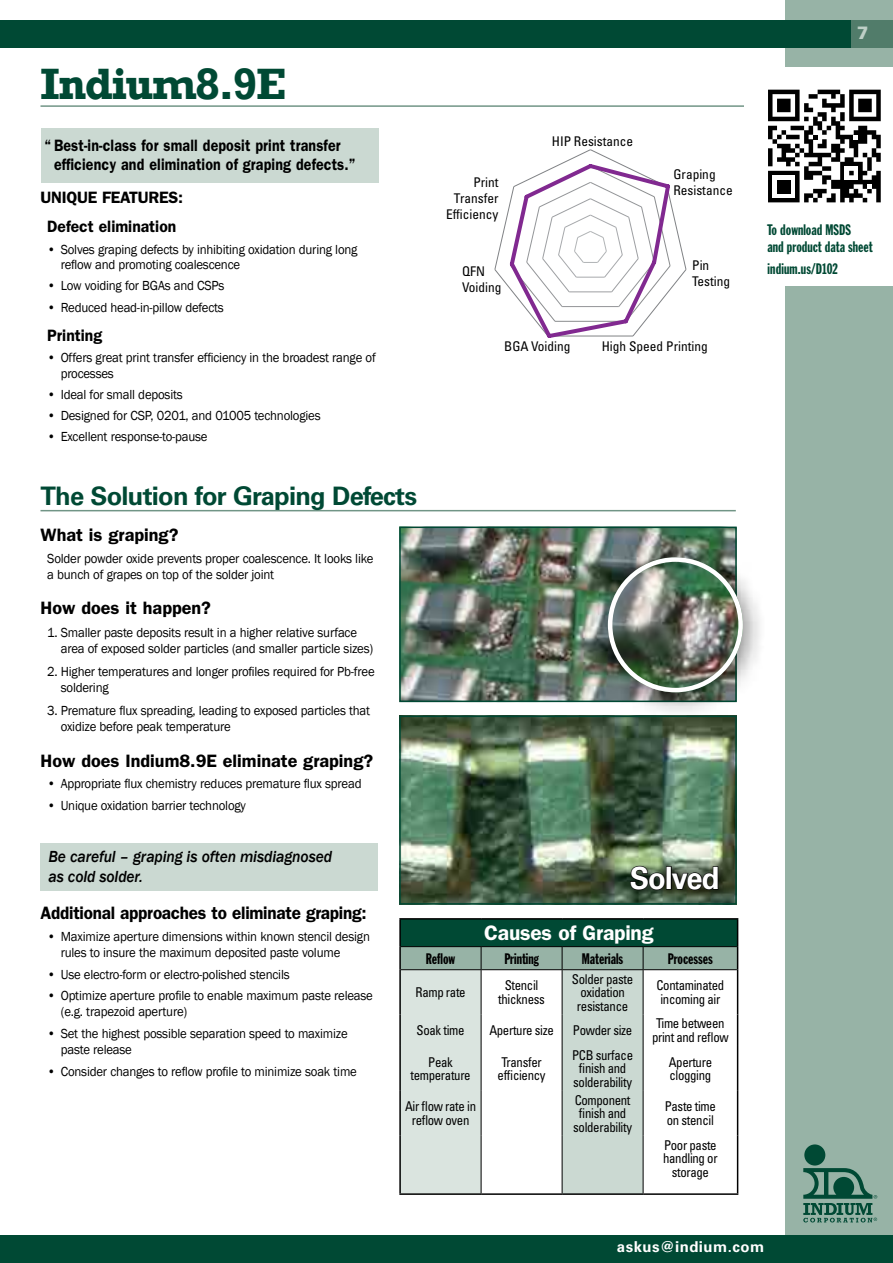
<style>
.page{position:relative;width:893px;height:1263px;background:#fff}
.page>*{position:absolute;margin:0;border:0;box-sizing:border-box;transform-origin:0 0}
.t1{font:700 45px "Rockwell";letter-spacing:-.035em;color:#004934}
.t2{font:700 30.6px "Univers LT Std";letter-spacing:-.035em;color:#fff;scale:.95 1}
.t3{font:700 25.5px "Univers LT Std";letter-spacing:-.03em;color:#004934}
.t4{font:600 21px "Franklin Gothic";letter-spacing:-.01em;color:#fff}
.t5{font:600 18px "Franklin Gothic";color:#000}
.t6{font:600 18px "Franklin Gothic";color:#000;scale:.95 1}
.t7{font:900 18px "Univers LT Std";color:#bdcfc6;scale:.95 1}
.t8{font:600 16.5px/19.8px "Franklin Gothic";letter-spacing:.01em;color:#000;scale:.86 1}
.t9{font:italic 500 16.5px/19.8px "Franklin Gothic";letter-spacing:-.01em;color:#000;scale:.95 1}
.t10{font:600 16.5px "Franklin Gothic";letter-spacing:.01em;color:#000;scale:.95 1}
.t11{font:600 16.5px "Franklin Gothic";letter-spacing:.01em;color:#000}
.t12{font:15px/16.5px "Franklin Gothic Extra Cond";color:#004934}
.t13{font:15px "Franklin Gothic Extra Cond";color:#000}
.t14{font:700 15px "Univers LT Std";letter-spacing:.03em;color:#fff}
.t15{font:13.5px/16.2px "Franklin Gothic";letter-spacing:-.015em;color:#000;scale:.95 1}
.t16{font:condensed 13.5px/13.5px "Univers LT Std";letter-spacing:-.025em;color:#000;text-align:center;scale:.95 1}
.t17{font:condensed 13.35px/16px "Univers LT Std";color:#010101}
</style>
<div class="page">
<div style="left:784px;top:0;width:109px;height:1263px;background:#97b3a6"></div>
<div style="left:0;top:1235px;width:893px;height:28px;background:#004934"></div>
<div style="left:0;top:20px;width:893px;height:27px;background:#004934"></div>
<div style="left:850px;top:20px;width:43px;height:27px;background:#517c6a"></div>
<div style="left:804px;top:1144px;width:21px;height:21px;background:#004934;border-radius:50%"></div>
<svg style="left:803px;top:1168px;width:74px;height:54px"></svg>
<hr style="left:40px;top:105px;width:725px;height:2px;background:#719586">
<div style="left:41px;top:128px;width:338px;height:54px;background:#cbd9d2"></div>
<hr style="left:40px;top:510px;width:696px;height:1px;background:#719586">
<svg style="left:494px;top:149px;width:193px;height:189px"></svg>
<img style="left:402px;top:529px;width:332px;height:170px">
<div style="left:399px;top:526px;width:338px;height:176px;border:2px solid #004934"></div>
<img style="left:402px;top:719px;width:332px;height:183px">
<div style="left:399px;top:716px;width:338px;height:189px;border:2px solid #004934"></div>
<div style="left:589px;top:541px;width:180px;height:180px;background:#000101;opacity:.5"></div>
<img style="left:608px;top:557px;width:135px;height:135px;border-radius:68px">
<div style="left:608px;top:557px;width:135px;height:135px;border:4px solid #fff;border-radius:50%"></div>
<div style="left:40px;top:844px;width:338px;height:47px;background:#cbd9d2"></div>
<hr style="left:399px;top:970px;width:2px;height:44px;background:#000">
<hr style="left:399px;top:1014px;width:2px;height:32px;background:#000">
<hr style="left:399px;top:1046px;width:2px;height:45px;background:#000">
<hr style="left:399px;top:1091px;width:2px;height:45px;background:#000">
<hr style="left:399px;top:1136px;width:2px;height:57px;background:#000">
<hr style="left:399px;top:1193px;width:82px;height:2px;background:#000">
<hr style="left:481px;top:1193px;width:81px;height:2px;background:#000">
<hr style="left:562px;top:1193px;width:81px;height:2px;background:#000">
<hr style="left:643px;top:1193px;width:95px;height:2px;background:#000">
<hr style="left:399px;top:918px;width:82px;height:2px;background:#000">
<hr style="left:399px;top:920px;width:2px;height:27px;background:#000">
<hr style="left:481px;top:918px;width:81px;height:2px;background:#000">
<hr style="left:562px;top:918px;width:81px;height:2px;background:#000">
<hr style="left:643px;top:918px;width:95px;height:2px;background:#000">
<hr style="left:399px;top:947px;width:2px;height:23px;background:#000">
<svg style="left:400px;top:920px;width:338px;height:274px"></svg>
<div style="left:627px;top:863px;width:99px;height:34px;background:#000101;opacity:.5"></div>
<svg style="left:629px;top:865px;width:90px;height:26px;background:#303a2c"></svg>
<div style="left:744px;top:67px;width:149px;height:219px;background:#fff"></div>
<svg style="left:768px;top:90px;width:113px;height:112px"></svg>
<h1 class="t1" style="left:40px;top:56px;width:247px">Indium8.9E</h1>
<p class="t8" style="left:54px;top:135px;width:352px;text-indent:-9px">“ Best-in-class for small deposit print transfer efficiency and elimination of graping defects.”</p>
<p class="t11" style="left:40px;top:188px;width:81px">Unique Features</p>
<p class="t11" style="left:178px;top:188px;width:6px">:</p>
<p class="t10" style="left:47px;top:217px;width:137px">Defect elimination</p>
<p class="t15" style="left:61px;top:241px;width:314px;line-height:15.8px;text-indent:-14px">• Solves graping defects by inhibiting oxidation during long reflow and promoting coalescence</p>
<p class="t15" style="left:47px;top:278px;width:188px">• Low voiding for BGAs and CSPs</p>
<p class="t15" style="left:47px;top:299px;width:187px">• Reduced head-in-pillow defects</p>
<p class="t10" style="left:47px;top:325px;width:59px">Printing</p>
<p class="t15" style="left:61px;top:350px;width:333px;line-height:15.8px;text-indent:-13px">• Offers great print transfer efficiency in the broadest range of processes</p>
<p class="t15" style="left:47px;top:387px;width:144px">• Ideal for small deposits</p>
<p class="t15" style="left:47px;top:408px;width:289px">• Designed for CSP, 0201, and 01005 technologies</p>
<p class="t15" style="left:47px;top:429px;width:170px">• Excellent response-to-pause</p>
<h3 class="t3" style="left:40px;top:481px;width:378px">The Solution for Graping Defects</h3>
<h3 class="t5" style="left:40px;top:524px;width:139px">What is graping?</h3>
<p class="t15" style="left:47px;top:550px;width:345px">Solder powder oxide prevents proper coalescence. It looks like a bunch of grapes on top of the solder joint</p>
<h3 class="t5" style="left:40px;top:597px;width:172px">How does it happen?</h3>
<p class="t15" style="left:61px;top:625px;width:330px;text-indent:-14px">1. Smaller paste deposits result in a higher relative surface area of exposed solder particles (and smaller particle sizes)</p>
<p class="t15" style="left:61px;top:664px;width:332px;text-indent:-13px">2. Higher temperatures and longer profiles required for Pb-free soldering</p>
<p class="t15" style="left:61px;top:703px;width:327px;text-indent:-14px">3. Premature flux spreading, leading to exposed particles that oxidize before peak temperature</p>
<h3 class="t5" style="left:40px;top:750px;width:334px">How does Indium8.9E eliminate graping?</h3>
<p class="t15" style="left:47px;top:776px;width:332px">• Appropriate flux chemistry reduces premature flux spread</p>
<p class="t15" style="left:47px;top:797px;width:211px">• Unique oxidation barrier technology</p>
<p class="t9" style="left:48px;top:847px;width:300px">Be careful – graping is often misdiagnosed as cold solder.</p>
<p class="t17" style="left:446px;top:174px;width:54px;text-align:right">Print<br>Transfer<br>Efficiency</p>
<p class="t17" style="left:462px;top:263px;width:41px">QFN<br>Voiding</p>
<p class="t17" style="left:552px;top:133px;width:83px">HIP Resistance</p>
<p class="t17" style="left:673px;top:166px;width:61px">Graping<br>Resistance</p>
<p class="t17" style="left:692px;top:257px;width:39px">Pin<br>Testing</p>
<p class="t17" style="left:504px;top:338px;width:68px">BGA Voiding</p>
<p class="t17" style="left:602px;top:338px;width:108px">High Speed Printing</p>
<h2 class="t2" style="left:630px;top:860px;width:96px">Solved</h2>
<h3 class="t6" style="left:40px;top:902px;width:345px">Additional approaches to eliminate graping:</h3>
<p class="t15" style="left:61px;top:928px;width:327px;text-indent:-14px">• Maximize aperture dimensions within known stencil design rules to insure the maximum deposited paste volume</p>
<p class="t15" style="left:47px;top:966px;width:257px">• Use electro-form or electro-polished stencils</p>
<p class="t15" style="left:61px;top:988px;width:330px;text-indent:-14px">• Optimize aperture profile to enable maximum paste release (e.g. trapezoid aperture)</p>
<p class="t15" style="left:61px;top:1026px;width:304px;text-indent:-13px">• Set the highest possible separation speed to maximize paste release</p>
<p class="t15" style="left:47px;top:1063px;width:327px">• Consider changes to reflow profile to minimize soak time</p>
<h3 class="t4" style="left:484px;top:920px;width:171px">Causes of Graping</h3>
<p class="t13" style="left:426px;top:951px;width:31px">Reflow</p>
<p class="t13" style="left:504px;top:951px;width:36px">Printing</p>
<p class="t13" style="left:582px;top:951px;width:43px">Materials</p>
<p class="t13" style="left:668px;top:951px;width:47px">Processes</p>
<p class="t16" style="left:415px;top:985px;width:54px">Ramp rate</p>
<p class="t16" style="left:498px;top:978px;width:51px">Stencil thickness</p>
<p class="t16" style="left:572px;top:972px;width:66px">Solder paste oxidation resistance</p>
<p class="t16" style="left:656px;top:978px;width:73px;text-align:left">Contaminated incoming air</p>
<p class="t16" style="left:417px;top:1023px;width:52px">Soak time</p>
<p class="t16" style="left:489px;top:1023px;width:69px">Aperture size</p>
<p class="t16" style="left:573px;top:1023px;width:64px">Powder size</p>
<p class="t16" style="left:652px;top:1017px;width:82px">Time between print and reflow</p>
<p class="t16" style="left:410px;top:1055px;width:65px">Peak temperature</p>
<p class="t16" style="left:498px;top:1055px;width:52px;text-align:left">Transfer efficiency</p>
<p class="t16" style="left:572px;top:1048px;width:66px">PCB surface finish and solderability</p>
<p class="t16" style="left:669px;top:1055px;width:47px;text-align:left">Aperture clogging</p>
<p class="t16" style="left:405px;top:1100px;width:76px">Air flow rate in reflow oven</p>
<p class="t16" style="left:573px;top:1093px;width:63px">Component finish and solderability</p>
<p class="t16" style="left:665px;top:1100px;width:55px;text-align:left">Paste time on stencil</p>
<p class="t16" style="left:663px;top:1138px;width:59px">Poor paste handling or storage</p>
<h3 class="t7" style="left:857px;top:21px;width:14px">7</h3>
<p class="t12" style="left:768px;top:222px;width:106px">To download MSDS<br>and product data sheet</p>
<p class="t12" style="left:768px;top:260px;width:72px">indium.us/D102</p>
<p class="t14" style="left:617px;top:1238px;width:149px">askus@indium.com</p>
</div>
